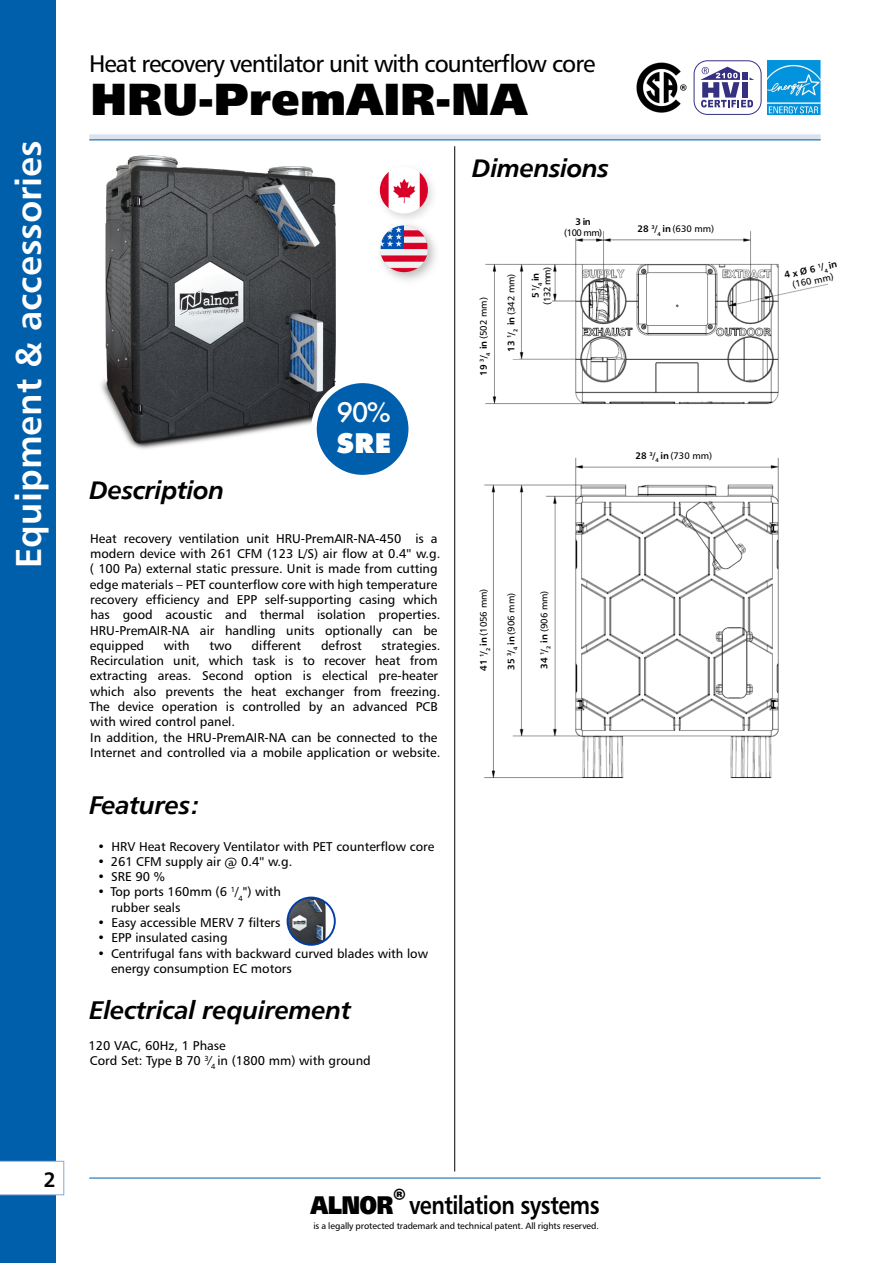
<style>
.page{position:relative;width:893px;height:1263px;background:#fff}
.page>*{position:absolute;margin:0;border:0;box-sizing:border-box;transform-origin:0 0}
.t1{font:900 45px "Humanist 777 TL";color:#000}
.t2{font:700 36px "Humanist 777 TL";color:#fff}
.t3{font:500 29.7px "Futura PT";color:#fff}
.t4{font:800 29.7px "Futura PT";color:#fff}
.t5{font:italic 700 25.5px "Humanist 777 TL";letter-spacing:-.015em;color:#000}
.t6{font:700 25.5px "Humanist 777 TL";letter-spacing:-.025em;color:#000;scale:.85 1}
.t7{font:25.5px "Humanist 777 TL Bold Italic B";letter-spacing:-.02em;color:#000}
.t8{font:24px "Humanist 777 TL";letter-spacing:-.04em;color:#000}
.t9{font:21px "Humanist 777 TL Bold B";color:#000}
.t10{font:12.75px/15.3px "Humanist 777 TL";color:#000}
.t11{font:9.45px/11.4px "Humanist 777 TL";color:#000;text-align:center}
.t12{font:700 9.45px/11.4px "Humanist 777 TL";color:#000;text-align:center}
.t13{font:9px "Humanist 777 TL";letter-spacing:-.01em;color:#000}
.s1{font-weight:700}
.s2{font-weight:900}
.s3{font-weight:400}
</style>
<div class="page">
<div style="left:0;top:0;width:55px;height:1263px;background:#005faa"></div>
<div style="left:89px;top:134px;width:732px;height:6px;background:#d9e3ed"></div>
<hr style="left:89px;top:140px;width:732px;height:1px;background:#005faa">
<hr style="left:89px;top:1178px;width:732px;height:1px;background:#005faa">
<hr style="left:454px;top:146px;width:1px;height:1025px;background:#000">
<svg style="left:0;top:1161px;width:64px;height:34px"></svg>
<img style="left:55px;top:151px;width:281px;height:317px">
<div style="left:375px;top:162px;width:64px;height:62px;background:#000;opacity:.15"></div>
<img style="left:380px;top:167px;width:48px;height:46px">
<div style="left:374px;top:218px;width:73px;height:73px;background:#fff"></div>
<div style="left:376px;top:221px;width:63px;height:62px;background:#000;opacity:.15"></div>
<img style="left:381px;top:225px;width:46px;height:47px">
<img style="left:484px;top:457px;width:295px;height:322px">
<div style="left:480px;top:581px;width:11px;height:97px;background:#fff"></div>
<div style="left:507px;top:583px;width:11px;height:97px;background:#fff"></div>
<div style="left:540px;top:581px;width:11px;height:97px;background:#fff"></div>
<div style="left:625px;top:452px;width:98px;height:11px;background:#fff"></div>
<img style="left:485px;top:231px;width:309px;height:174px">
<div style="left:480px;top:288px;width:11px;height:97px;background:#fff"></div>
<div style="left:627px;top:225px;width:98px;height:11px;background:#fff"></div>
<div style="left:507px;top:266px;width:11px;height:93px;background:#fff"></div>
<svg style="left:780px;top:259px;width:48px;height:33px"></svg>
<div style="left:564px;top:218px;width:38px;height:20px;background:#fff"></div>
<div style="left:532px;top:266px;width:20px;height:39px;background:#fff"></div>
<div style="left:694px;top:60px;width:67px;height:55px;border:1px solid #363081;border-radius:13px"></div>
<svg style="left:700px;top:67px;width:54px;height:40px"></svg>
<img style="left:768px;top:60px;width:52px;height:55px">
<img style="left:636px;top:62px;width:51px;height:51px">
<img style="left:288px;top:897px;width:47px;height:48px;border-radius:24px">
<div style="left:287px;top:896px;width:49px;height:50px;border:2px solid #003da7;border-radius:50%"></div>
<div style="left:314px;top:380px;width:97px;height:98px;background:#005fac;border-radius:50%"></div>
<div style="left:311px;top:378px;width:103px;height:102px;border:6px solid #fff;border-radius:50%"></div>
<h2 class="t2" style="left:5px;top:568px;width:429px;rotate:-90deg">Equipment &amp; accessories</h2>
<h3 class="t8" style="left:89px;top:48px;width:508px">Heat recovery ventilator unit with counterflow core</h3>
<h1 class="t1" style="left:90px;top:68px;width:438px">HRU-PremAIR-NA</h1>
<h3 class="t7" style="left:472px;top:151px;width:138px">Dimensions</h3>
<h3 class="t3" style="left:337px;top:394px;width:56px">90%</h3>
<h3 class="t4" style="left:336px;top:424px;width:56px">SRE</h3>
<h3 class="t7" style="left:90px;top:473px;width:136px">Description</h3>
<p class="t10" style="left:90px;top:530px;width:352px">Heat recovery ventilation unit HRU-PremAIR-NA-450 is a modern device with 261 CFM (123 L/S) air flow at 0.4'' w.g. ( 100 Pa) external static pressure. Unit is made from cutting edge materials – PET counterflow core with high temperature recovery efficiency and EPP self-supporting casing which has good acoustic and thermal isolation properties.<br>HRU-PremAIR-NA air handling units optionally can be equipped</p>
<p class="t10" style="left:164px;top:637px;width:27px">with</p>
<p class="t10" style="left:209px;top:637px;width:24px">two</p>
<p class="t10" style="left:252px;top:637px;width:51px">different</p>
<p class="t10" style="left:321px;top:637px;width:42px">defrost</p>
<p class="t10" style="left:89px;top:637px;width:353px;text-indent:292px">strategies.<br>Recirculation unit, which task is to recover heat from extracting areas. Second option is electical pre-heater which also prevents the heat exchanger from freezing.<br>The device operation is controlled by an advanced PCB with wired control panel.<br>In addition, the HRU-PremAIR-NA can be connected to the Internet and controlled via a mobile application or website.</p>
<h3 class="t5" style="left:89px;top:788px;width:113px">Features:</h3>
<p class="t10" style="left:97px;top:838px;width:338px">• HRV Heat Recovery Ventilator with PET counterflow core</p>
<p class="t10" style="left:97px;top:853px;width:196px">• 261 CFM supply air @ 0.4'' w.g.</p>
<p class="t10" style="left:97px;top:869px;width:69px">• SRE 90 %</p>
<p class="t10" style="left:111px;top:884px;width:171px;text-indent:-14px">• Top ports 160mm (6 <sup>1</sup>/<sub>4</sub>") with rubber seals</p>
<p class="t10" style="left:97px;top:914px;width:185px">• Easy accessible MERV 7 filters</p>
<p class="t10" style="left:97px;top:930px;width:132px">• EPP insulated casing</p>
<p class="t10" style="left:111px;top:945px;width:318px;text-indent:-14px">• Centrifugal fans with backward curved blades with low energy consumption EC motors</p>
<h3 class="t5" style="left:89px;top:993px;width:263px">Electrical requirement</h3>
<p class="t10" style="left:89px;top:1037px;width:284px">120 VAC, 60Hz, 1 Phase<br>Cord Set: Type B 70 <sup>3</sup>⁄<sub>4</sub> in (1800 mm) with ground</p>
<p class="t11" style="left:478px;top:376px;width:80px;rotate:-90deg"><span class="s1">19</span> <sup>3</sup><span class="s1">/</span><sub>4</sub> <span class="s1">in</span> (502 mm)</p>
<p class="t11" style="left:505px;top:352px;width:80px;rotate:-90deg"><span class="s1">13</span> <sup>1</sup><span class="s1">/</span><sub>2</sub> <span class="s1">in</span> (342 mm)</p>
<p class="t11" style="left:530px;top:305px;width:39px;rotate:-90deg"><span class="s1">5</span> <sup>1</sup><span class="s1">/</span><sub>4</sub> <span class="s1">in </span>(132 mm)</p>
<p class="t12" style="left:576px;top:216px;width:17px">3 in</p>
<p class="t11" style="left:564px;top:227px;width:40px">(100 mm)</p>
<p class="t11" style="left:478px;top:671px;width:84px;rotate:-90deg"><span class="s1">41</span> <sup>1</sup><span class="s1">/</span><sub>2</sub> <span class="s1">in</span> (1056 mm)</p>
<p class="t11" style="left:505px;top:670px;width:78px;rotate:-90deg"><span class="s1">35</span> <sup>3</sup><span class="s1">/</span><sub>4</sub> <span class="s1">in</span> (906 mm)</p>
<p class="t11" style="left:538px;top:669px;width:80px;rotate:-90deg"><span class="s1">34</span> <sup>1</sup><span class="s1">/</span><sub>2</sub> <span class="s1">in</span> (906 mm)</p>
<p class="t11" style="left:638px;top:223px;width:78px"><span class="s1">28</span> <sup>3</sup><span class="s1">/</span><sub>4</sub> <span class="s1">in</span> (630 mm)</p>
<p class="t11" style="left:636px;top:450px;width:78px"><span class="s1">28</span> <sup>3</sup><span class="s1">/</span><sub>4</sub> <span class="s1">in</span> (730 mm)</p>
<h3 class="t9" style="left:43px;top:1166px;width:14px">2</h3>
<h3 class="t6" style="left:310px;top:1189px;width:342px"><span class="s2">ALNOR</span><sup>®</sup> ventilation systems</h3>
<p class="t13" style="left:314px;top:1220px;width:287px">is a legally protected trademark and technical patent. All rights reserved.</p>
<p class="t12" style="left:783px;top:269px;width:55px;rotate:-12deg">4 x Ø 6 <sup>1</sup>/<sub>4</sub> in <span class="s3">(160 mm)</span></p>
</div>
